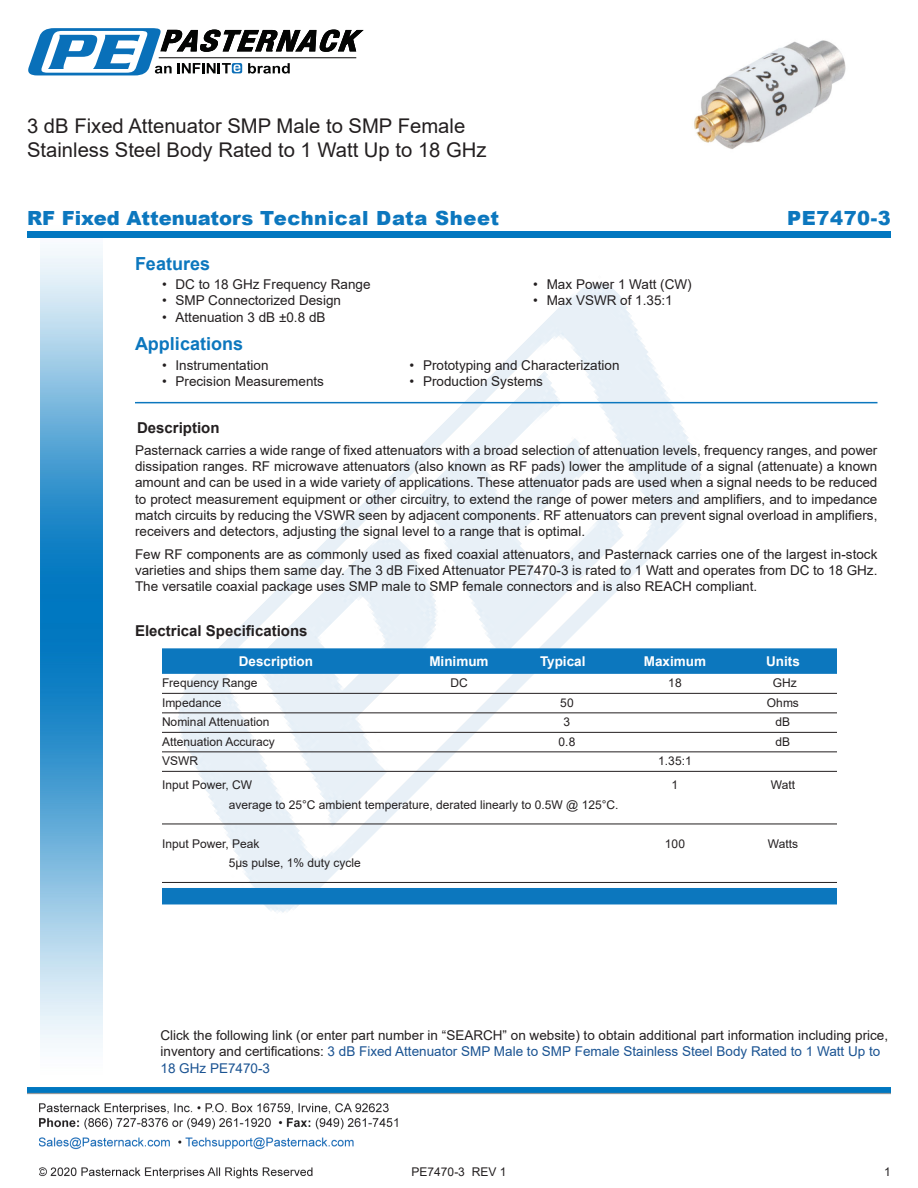
<style>
.page{position:relative;width:918px;height:1188px;background:#fff}
.page>*{position:absolute;margin:0;border:0;box-sizing:border-box;transform-origin:0 0}
.Web_Description_Para{font:20.25px/24.3px "Arial";color:#231f20}
.t1{font:900 19.5px "Arial";letter-spacing:.005em;color:#0c77be}
.t2{font:900 19.5px "Arial";letter-spacing:.025em;color:#0c77be}
.Head1{font:700 18px "Arial";color:#0c77be}
.Head1-2{font:700 15px "Arial";color:#231f20}
.MarketingDescription{font:13.5px/16.2px "Arial";color:#231f20;text-align:justify}
.Description_and_PN_L{font:13.5px/16.2px "Arial";color:#231f20}
.Table-Header{font:700 13.5px "Arial";color:#fff}
.Table-Body{font:12px "Arial";color:#231f20}
.s1{color:#1a5392}
</style>
<div class="page">
<img style="left:39px;top:1103px;width:359px;height:76px">
<img style="left:102px;top:248px;width:719px;height:722px">
<img style="left:27px;top:1088px;width:864px;height:7px">
<img style="left:40px;top:237px;width:62px;height:811px">
<div style="left:27px;top:231px;width:864px;height:6px;background:#0177c0"></div>
<svg style="left:28px;top:28px;width:336px;height:47px"></svg>
<hr style="left:135px;top:402px;width:743px;height:1px;background:#0c77be">
<div style="left:162px;top:648px;width:675px;height:26px;background:#0c77be"></div>
<hr style="left:162px;top:693px;width:675px;height:1px;background:#231f20">
<hr style="left:162px;top:713px;width:675px;height:1px;background:#231f20">
<hr style="left:162px;top:732px;width:675px;height:1px;background:#231f20">
<hr style="left:162px;top:752px;width:675px;height:1px;background:#231f20">
<hr style="left:162px;top:771px;width:675px;height:1px;background:#231f20">
<hr style="left:162px;top:824px;width:675px;height:1px;background:#231f20">
<hr style="left:162px;top:882px;width:675px;height:1px;background:#231f20">
<div style="left:162px;top:888px;width:675px;height:16px;background:#0c77be"></div>
<img style="left:694px;top:40px;width:152px;height:109px">
<h1 class="Web_Description_Para" style="left:27px;top:114px;width:461px">3 dB Fixed Attenuator SMP Male to SMP Female<br>Stainless Steel Body Rated to 1 Watt Up to 18 GHz</h1>
<p class="t1" style="left:27px;top:204px;width:474px">RF Fixed Attenuators Technical Data Sheet</p>
<p class="t2" style="left:787px;top:204px;width:105px">PE7470-3</p>
<p class="Head1" style="left:135px;top:251px;width:77px">Features</p>
<p class="MarketingDescription" style="left:162px;top:276px;width:210px">• DC to 18 GHz Frequency Range</p>
<p class="MarketingDescription" style="left:162px;top:292px;width:181px">• SMP Connectorized Design</p>
<p class="MarketingDescription" style="left:162px;top:309px;width:165px">• Attenuation 3 dB ±0.8 dB</p>
<p class="Head1" style="left:135px;top:331px;width:110px">Applications</p>
<p class="MarketingDescription" style="left:162px;top:357px;width:108px">• Instrumentation</p>
<p class="MarketingDescription" style="left:162px;top:373px;width:164px">• Precision Measurements</p>
<p class="MarketingDescription" style="left:533px;top:276px;width:160px">• Max Power 1 Watt (CW)</p>
<p class="MarketingDescription" style="left:533px;top:292px;width:141px">• Max VSWR of 1.35:1</p>
<p class="MarketingDescription" style="left:410px;top:357px;width:212px">• Prototyping and Characterization</p>
<p class="MarketingDescription" style="left:410px;top:373px;width:135px">• Production Systems</p>
<p class="Head1-2" style="left:137px;top:418px;width:84px">Description</p>
<p class="MarketingDescription" style="left:135px;top:442px;width:744px">Pasternack carries a wide range of fixed attenuators with a broad selection of attenuation levels, frequency ranges, and power dissipation ranges. RF microwave attenuators (also known as RF pads) lower the amplitude of a signal (attenuate) a known amount and can be used in a wide variety of applications. These attenuator pads are used when a signal needs to be reduced to protect measurement equipment or other circuitry, to extend the range of power meters and amplifiers, and to impedance match circuits by reducing the VSWR seen by adjacent components. RF attenuators can prevent signal overload in amplifiers, receivers and detectors, adjusting the signal level to a range that is optimal.</p>
<p class="MarketingDescription" style="left:135px;top:546px;width:744px">Few RF components are as commonly used as fixed coaxial attenuators, and Pasternack carries one of the largest in-stock varieties and ships them same day. The 3 dB Fixed Attenuator PE7470-3 is rated to 1 Watt and operates from DC to 18 GHz.<br>The versatile coaxial package uses SMP male to SMP female connectors and is also REACH compliant.</p>
<p class="Head1-2" style="left:135px;top:620px;width:174px">Electrical Specifications</p>
<p class="Table-Header" style="left:239px;top:651px;width:76px">Description</p>
<p class="Table-Header" style="left:429px;top:651px;width:61px">Minimum</p>
<p class="Table-Header" style="left:540px;top:651px;width:47px">Typical</p>
<p class="Table-Header" style="left:644px;top:651px;width:64px">Maximum</p>
<p class="Table-Header" style="left:766px;top:651px;width:35px">Units</p>
<p class="Table-Body" style="left:162px;top:675px;width:97px">Frequency Range</p>
<p class="Table-Body" style="left:450px;top:675px;width:19px">DC</p>
<p class="Table-Body" style="left:668px;top:675px;width:15px">18</p>
<p class="Table-Body" style="left:773px;top:675px;width:25px">GHz</p>
<p class="Table-Body" style="left:162px;top:694px;width:61px">Impedance</p>
<p class="Table-Body" style="left:560px;top:694px;width:15px">50</p>
<p class="Table-Body" style="left:767px;top:694px;width:34px">Ohms</p>
<p class="Table-Body" style="left:162px;top:714px;width:109px">Nominal Attenuation</p>
<p class="Table-Body" style="left:564px;top:714px;width:8px">3</p>
<p class="Table-Body" style="left:776px;top:714px;width:16px">dB</p>
<p class="Table-Body" style="left:162px;top:733px;width:114px">Attenuation Accuracy</p>
<p class="Table-Body" style="left:559px;top:733px;width:18px">0.8</p>
<p class="Table-Body" style="left:776px;top:733px;width:16px">dB</p>
<p class="Table-Body" style="left:162px;top:753px;width:37px">VSWR</p>
<p class="Table-Body" style="left:658px;top:753px;width:35px">1.35:1</p>
<p class="Table-Body" style="left:162px;top:777px;width:92px">Input Power, CW</p>
<p class="Table-Body" style="left:672px;top:777px;width:8px">1</p>
<p class="Table-Body" style="left:771px;top:777px;width:26px">Watt</p>
<p class="Table-Body" style="left:229px;top:796px;width:391px">average to 25°C ambient temperature, derated linearly to 0.5W @ 125°C.</p>
<p class="Table-Body" style="left:162px;top:835px;width:99px">Input Power, Peak</p>
<p class="Table-Body" style="left:665px;top:835px;width:22px">100</p>
<p class="Table-Body" style="left:768px;top:835px;width:32px">Watts</p>
<p class="Table-Body" style="left:229px;top:855px;width:134px">5µs pulse, 1% duty cycle</p>
<p class="Description_and_PN_L" style="left:160px;top:1027px;width:729px">Click the following link (or enter part number in “SEARCH” on website) to obtain additional part information including price, inventory and certifications: <span class="s1">3 dB Fixed Attenuator SMP Male to SMP Female Stainless Steel Body Rated to 1 Watt Up to<br>18 GHz PE7470-3</span></p>
<p class="Table-Body" style="left:412px;top:1163px;width:96px">PE7470-3 REV 1</p>
<p class="Table-Body" style="left:884px;top:1163px;width:8px">1</p>
</div>
